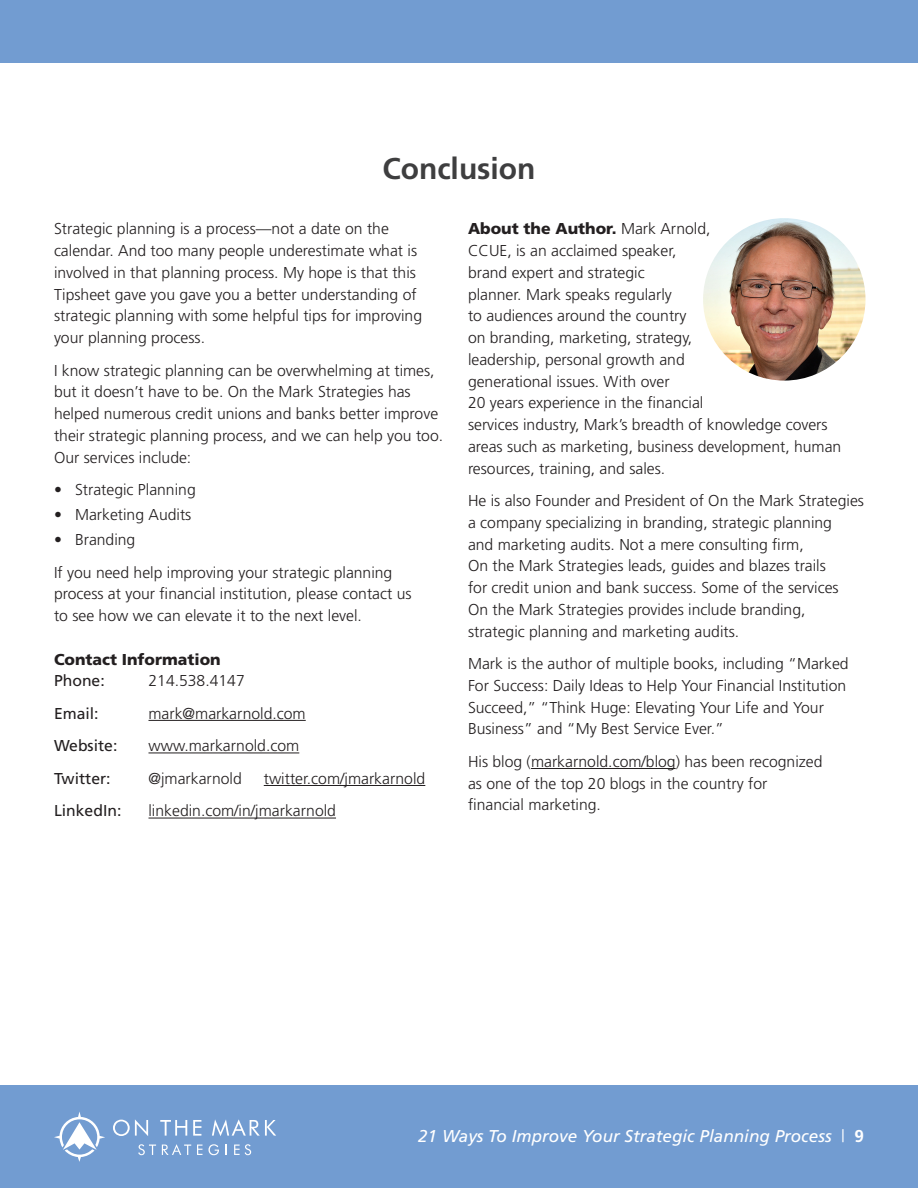
<style>
.page{position:relative;width:918px;height:1188px;background:#fff}
.page>*{position:absolute;margin:0;border:0;box-sizing:border-box;transform-origin:0 0}
.tip_title{font:700 30px "Frutiger";color:#3e3e3f}
.t1{font:italic 17.1px "Frutiger";color:#fff}
.t2{font:300 15.75px/21.8px "Frutiger";color:#231f20}
.t3{font:15.75px "Frutiger";color:#231f20}
.t4{font:900 15.75px/21.8px "Frutiger";color:#231f20}
.s1{font-weight:400}
.s2{font-weight:900}
.s3{font-weight:300;font-style:normal}
.s4{font-weight:700;font-style:normal}
</style>
<div class="page">
<div style="left:0;top:0;width:918px;height:63px;background:#729cd1"></div>
<div style="left:0;top:1085px;width:918px;height:103px;background:#729cd1"></div>
<svg style="left:113px;top:1119px;width:35px;height:17px"></svg>
<svg style="left:160px;top:1120px;width:27px;height:16px"></svg>
<svg style="left:193px;top:1120px;width:8px;height:16px"></svg>
<svg style="left:212px;top:1119px;width:64px;height:17px"></svg>
<svg style="left:138px;top:1144px;width:18px;height:11px"></svg>
<svg style="left:162px;top:1144px;width:29px;height:11px"></svg>
<svg style="left:197px;top:1144px;width:22px;height:11px"></svg>
<svg style="left:234px;top:1144px;width:17px;height:11px"></svg>
<svg style="left:54px;top:1112px;width:51px;height:50px"></svg>
<hr style="left:148px;top:720px;width:158px;height:1px;background:#231f20">
<hr style="left:148px;top:753px;width:151px;height:1px;background:#231f20">
<hr style="left:264px;top:785px;width:161px;height:1px;background:#231f20">
<hr style="left:148px;top:818px;width:188px;height:1px;background:#231f20">
<hr style="left:531px;top:768px;width:145px;height:1px;background:#231f20">
<img style="left:703px;top:218px;width:163px;height:163px;border-radius:81px">
<p class="tip_title" style="left:382px;top:151px;width:155px">Conclusion</p>
<p class="t2" style="left:54px;top:218px;width:370px">Strategic planning is a process—not a date on the calendar. And too many people underestimate what is involved in that planning process. My hope is that this Tipsheet gave you gave you a better understanding of strategic planning with some helpful tips for improving your planning process.</p>
<p class="t2" style="left:54px;top:359px;width:391px">I know strategic planning can be overwhelming at times, but it doesn’t have to be. On the Mark Strategies has helped numerous credit unions and banks better improve their strategic planning process, and we can help you too.<br>Our services include:</p>
<p class="t2" style="left:54px;top:479px;width:143px">• Strategic Planning</p>
<p class="t2" style="left:54px;top:504px;width:139px">• Marketing Audits</p>
<p class="t2" style="left:54px;top:529px;width:83px">• Branding</p>
<p class="t2" style="left:54px;top:561px;width:359px">If you need help improving your strategic planning process at your financial institution, please contact us to see how we can elevate it to the next level.</p>
<p class="t4" style="left:54px;top:648px;width:168px">Contact Information<br><span class="s1">Phone:</span></p>
<p class="t2" style="left:148px;top:670px;width:98px">214.538.4147</p>
<p class="t3" style="left:54px;top:704px;width:46px">Email:</p>
<p class="t2" style="left:148px;top:702px;width:159px">mark@markarnold.com</p>
<p class="t3" style="left:54px;top:737px;width:65px">Website:</p>
<p class="t2" style="left:148px;top:735px;width:152px">www.markarnold.com</p>
<p class="t3" style="left:54px;top:769px;width:58px">Twitter:</p>
<p class="t2" style="left:148px;top:768px;width:95px">@jmarkarnold</p>
<p class="t2" style="left:264px;top:768px;width:163px">twitter.com/jmarkarnold</p>
<p class="t3" style="left:54px;top:802px;width:69px">LinkedIn:</p>
<p class="t2" style="left:148px;top:800px;width:189px">linkedin.com/in/jmarkarnold</p>
<p class="t2" style="left:468px;top:218px;width:375px"><span class="s2">About the Author.</span> Mark Arnold,<br>CCUE, is an acclaimed speaker,<br>brand expert and strategic<br>planner. Mark speaks regularly<br>to audiences around the country<br>on branding, marketing, strategy,<br>leadership, personal growth and<br>generational issues. With over<br>20 years experience in the financial<br>services industry, Mark’s breadth of knowledge covers areas such as marketing, business development, human resources, training, and sales.</p>
<p class="t2" style="left:468px;top:490px;width:398px">He is also Founder and President of On the Mark Strategies a company specializing in branding, strategic planning<br>and marketing audits. Not a mere consulting firm,<br>On the Mark Strategies leads, guides and blazes trails<br>for credit union and bank success. Some of the services<br>On the Mark Strategies provides include branding, strategic planning and marketing audits.</p>
<p class="t2" style="left:468px;top:653px;width:382px">Mark is the author of multiple books, including “Marked For Success: Daily Ideas to Help Your Financial Institution Succeed,” “Think Huge: Elevating Your Life and Your Business” and “My Best Service Ever.”</p>
<p class="t2" style="left:468px;top:751px;width:356px">His blog (markarnold.com/blog) has been recognized as one of the top 20 blogs in the country for financial marketing.</p>
<p class="t1" style="left:418px;top:1126px;width:447px">21 Ways To Improve Your Strategic Planning Process <span class="s3">|</span> <span class="s4">9</span></p>
</div>
